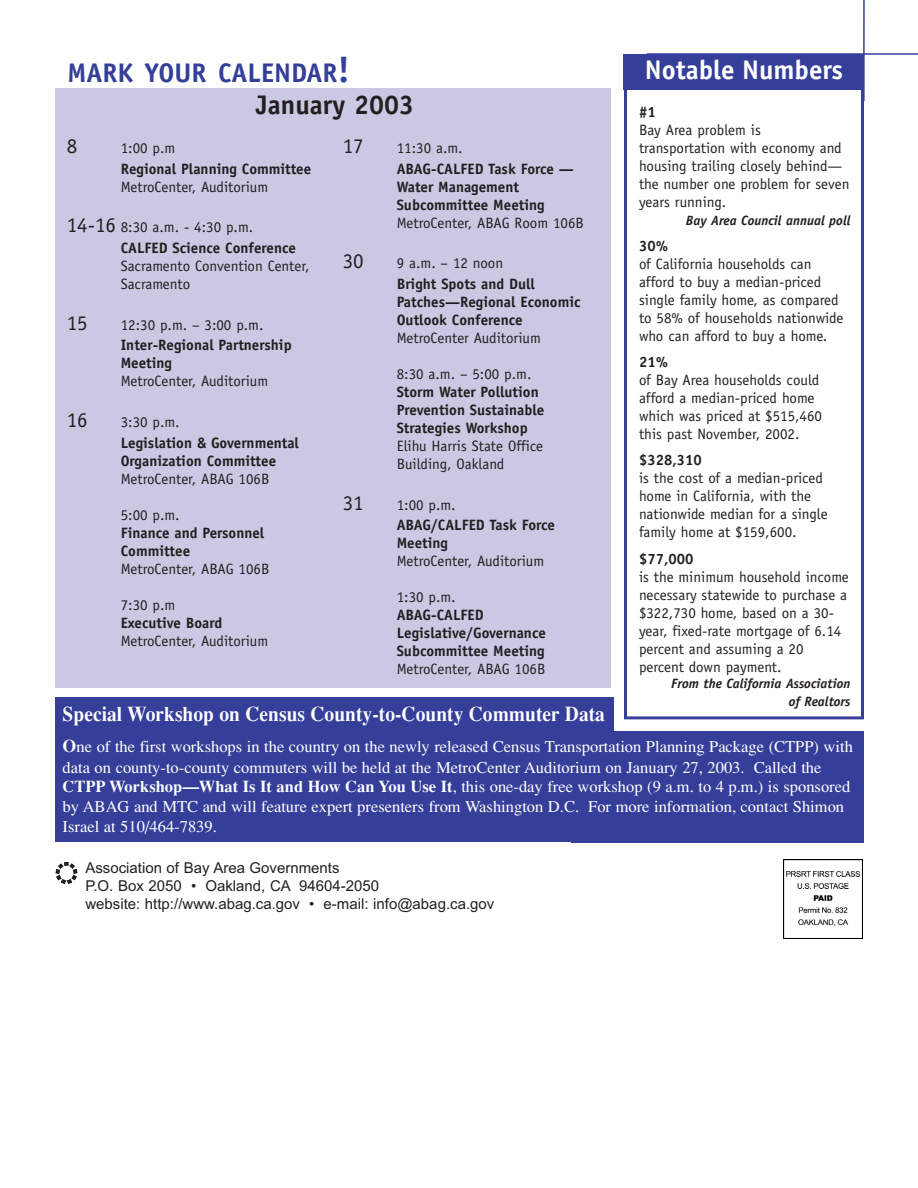
<style>
.page{position:relative;width:918px;height:1188px;background:#fff}
.page>*{position:absolute;margin:0;border:0;box-sizing:border-box;transform-origin:0 0}
.t1{font:700 27px "Officina Sans";color:#353e99}
.t2{font:700 27px "Officina Sans";color:#fff}
.t3{font:700 27px "Officina Sans";color:#231f20}
.t4{font:700 21px "Times";color:#fff;scale:.93 1}
.t5{font:21px "Officina Sans";color:#231f20}
.t6{font:16.5px/20.1px "Times";color:#fff}
.t7{font:15px/18px "Officina Sans";color:#231f20}
.t8{font:700 15px/18px "Officina Sans";color:#231f20}
.t9{font:15px/18px "Arial";color:#231f20}
.t10{font:italic 700 13.5px/17.2px "Officina Sans";color:#231f20;text-align:right}
.s1{font-size:36px}
.s2{font-weight:400;font-size:21px}
.s3{font-weight:400}
.s4{font-weight:700;font-size:18px}
.s5{font-weight:700}
</style>
<div class="page">
<div style="left:56px;top:88px;width:555px;height:600px;background:#cac8e3"></div>
<hr style="left:647px;top:53px;width:271px;height:2px;background:#353e99">
<hr style="left:863px;top:0;width:2px;height:101px;background:#353e99">
<img style="left:55px;top:862px;width:23px;height:22px">
<div style="left:624px;top:70px;width:240px;height:649px;border:3px solid #353e99"></div>
<div style="left:782px;top:859px;width:82px;height:81px;background:#000"></div>
<img style="left:784px;top:860px;width:78px;height:78px">
<div style="left:624px;top:54px;width:240px;height:36px;background:#353e99"></div>
<div style="left:56px;top:698px;width:558px;height:144px;background:#353e99"></div>
<div style="left:572px;top:731px;width:292px;height:111px;background:#353e99"></div>
<h1 class="t1" style="left:68px;top:62px;width:284px">MARK YOUR CALENDAR<span class="s1">!</span></h1>
<h1 class="t2" style="left:645px;top:59px;width:200px">Notable Numbers</h1>
<h1 class="t3" style="left:256px;top:94px;width:160px">January 2003</h1>
<p class="t8" style="left:639px;top:105px;width:18px">#1</p>
<p class="t7" style="left:639px;top:123px;width:212px">Bay Area problem is transportation with economy and housing trailing closely behind— the number one problem for seven years running.</p>
<p class="t10" style="left:686px;top:213px;width:166px">Bay Area Council annual poll</p>
<p class="t8" style="left:639px;top:239px;width:31px">30%</p>
<p class="t7" style="left:639px;top:257px;width:206px">of California households can afford to buy a median-priced single family home, as compared to 58% of households nationwide who can afford to buy a home.</p>
<p class="t8" style="left:639px;top:355px;width:31px">21%</p>
<p class="t7" style="left:639px;top:373px;width:185px">of Bay Area households could afford a median-priced home which was priced at $515,460 this past November, 2002.</p>
<p class="t8" style="left:639px;top:453px;width:64px">$328,310</p>
<p class="t7" style="left:639px;top:471px;width:190px">is the cost of a median-priced home in California, with the nationwide median for a single family home at $159,600.</p>
<p class="t8" style="left:639px;top:551px;width:56px">$77,000</p>
<p class="t7" style="left:639px;top:569px;width:211px">is the minimum household income necessary statewide to purchase a $322,730 home, based on a 30- year, fixed-rate mortgage of 6.14 percent and assuming a 20 percent down payment.</p>
<p class="t10" style="left:671px;top:676px;width:181px">From the California Association of Realtors</p>
<h2 class="t5" style="left:67px;top:138px;width:12px">8</h2>
<p class="t7" style="left:121px;top:140px;width:56px">1:00 p.m</p>
<p class="t8" style="left:121px;top:161px;width:192px">Regional Planning Committee</p>
<p class="t7" style="left:121px;top:179px;width:149px">MetroCenter, Auditorium</p>
<p class="t8" style="left:121px;top:218px;width:177px;line-height:20.9px;text-indent:-54px"><span class="s2">14-16</span> <span class="s3">8:30 a.m. - 4:30 p.m.<br></span>CALFED Science Conference</p>
<p class="t7" style="left:121px;top:258px;width:190px">Sacramento Convention Center,<br>Sacramento</p>
<h2 class="t5" style="left:67px;top:314px;width:22px">15</h2>
<p class="t7" style="left:121px;top:317px;width:144px">12:30 p.m. – 3:00 p.m.</p>
<p class="t8" style="left:121px;top:338px;width:172px">Inter-Regional Partnership<br>Meeting</p>
<p class="t7" style="left:121px;top:374px;width:149px">MetroCenter, Auditorium</p>
<h2 class="t5" style="left:67px;top:412px;width:22px">16</h2>
<p class="t7" style="left:121px;top:414px;width:61px">3:30 p.m.</p>
<p class="t8" style="left:121px;top:435px;width:180px">Legislation &amp; Governmental<br>Organization Committee</p>
<p class="t7" style="left:121px;top:471px;width:150px">MetroCenter, ABAG 106B</p>
<p class="t7" style="left:121px;top:507px;width:61px">5:00 p.m.</p>
<p class="t8" style="left:121px;top:525px;width:145px">Finance and Personnel<br>Committee</p>
<p class="t7" style="left:121px;top:561px;width:150px">MetroCenter, ABAG 106B</p>
<p class="t7" style="left:121px;top:597px;width:56px">7:30 p.m</p>
<p class="t8" style="left:121px;top:615px;width:103px">Executive Board</p>
<p class="t7" style="left:121px;top:633px;width:149px">MetroCenter, Auditorium</p>
<h2 class="t5" style="left:343px;top:138px;width:22px">17</h2>
<p class="t7" style="left:397px;top:140px;width:67px">11:30 a.m.</p>
<p class="t8" style="left:397px;top:161px;width:179px">ABAG-CALFED Task Force —<br>Water Management<br>Subcommittee Meeting</p>
<p class="t7" style="left:397px;top:215px;width:189px">MetroCenter, ABAG Room 106B</p>
<h2 class="t5" style="left:343px;top:253px;width:22px">30</h2>
<p class="t7" style="left:397px;top:256px;width:108px">9 a.m. – 12 noon</p>
<p class="t8" style="left:397px;top:276px;width:185px">Bright Spots and Dull<br>Patches—Regional Economic<br>Outlook Conference</p>
<p class="t7" style="left:397px;top:330px;width:146px">MetroCenter Auditorium</p>
<p class="t7" style="left:397px;top:366px;width:136px">8:30 a.m. – 5:00 p.m.</p>
<p class="t8" style="left:397px;top:384px;width:149px">Storm Water Pollution<br>Prevention Sustainable<br>Strategies Workshop</p>
<p class="t7" style="left:397px;top:438px;width:148px">Elihu Harris State Office<br>Building, Oakland</p>
<h2 class="t5" style="left:343px;top:494px;width:22px">31</h2>
<p class="t7" style="left:397px;top:497px;width:61px">1:00 p.m.</p>
<p class="t8" style="left:397px;top:518px;width:160px">ABAG/CALFED Task Force<br>Meeting</p>
<p class="t7" style="left:397px;top:554px;width:149px">MetroCenter, Auditorium</p>
<p class="t7" style="left:397px;top:590px;width:61px">1:30 p.m.</p>
<p class="t8" style="left:397px;top:608px;width:151px">ABAG-CALFED<br>Legislative/Governance<br>Subcommittee Meeting</p>
<p class="t7" style="left:397px;top:662px;width:150px">MetroCenter, ABAG 106B</p>
<h2 class="t4" style="left:63px;top:706px;width:585px">Special Workshop on Census County-to-County Commuter Data</h2>
<p class="t6" style="left:63px;top:738px;width:792px"><span class="s4">O</span>ne of the first workshops in the country on the newly released Census Transportation Planning Package (CTPP) with data on county-to-county commuters will be held at the MetroCenter Auditorium on January 27, 2003. Called the <span class="s5">CTPP Workshop—What Is It and How Can You Use It</span>, this one-day free workshop (9 a.m. to 4 p.m.) is sponsored by ABAG and MTC and will feature expert presenters from Washington D.C. For more information, contact Shimon Israel at 510/464-7839.</p>
<p class="t9" style="left:85px;top:860px;width:411px">Association of Bay Area Governments<br>P.O. Box 2050 • Oakland, CA 94604-2050<br>website: http://www.abag.ca.gov • e-mail: info@abag.ca.gov</p>
</div>
